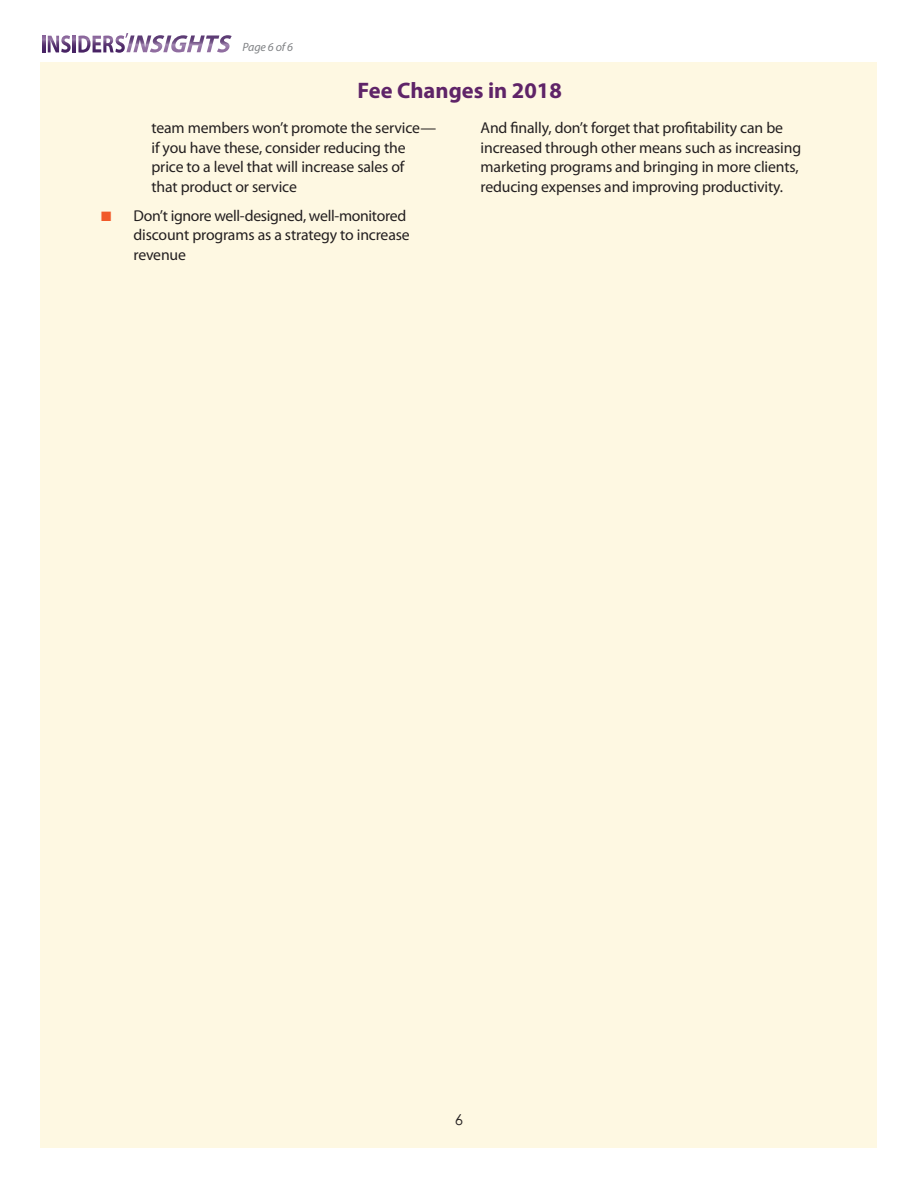
<style>
.page{position:relative;width:918px;height:1188px;background:#fff}
.page>*{position:absolute;margin:0;border:0;box-sizing:border-box;transform-origin:0 0}
.t1{font:700 22.5px "Myriad Pro";color:#5f2468}
.t2{font:15.75px/19.5px "Myriad Pro";letter-spacing:-.01em;color:#231f20}
.t3{font:15px "Century Gothic";color:#231f20}
.t4{font:italic 12px "Myriad Pro";letter-spacing:-.01em;color:#808285}
.s1{color:#f15929}
</style>
<div class="page">
<div style="left:40px;top:62px;width:838px;height:1086px;background:#fef8e2"></div>
<svg style="left:42px;top:36px;width:3px;height:16px"></svg>
<svg style="left:48px;top:35px;width:23px;height:18px"></svg>
<svg style="left:73px;top:36px;width:3px;height:16px"></svg>
<svg style="left:78px;top:33px;width:154px;height:20px"></svg>
<p class="t4" style="left:243px;top:40px;width:52px">Page 6 of 6</p>
<h1 class="t1" style="left:358px;top:76px;width:206px">Fee Changes in 2018</h1>
<p class="t2" style="left:151px;top:118px;width:286px">team members won’t promote the service— if you have these, consider reducing the price to a level that will increase sales of<br>that product or service</p>
<p class="t2" style="left:134px;top:205px;width:278px;text-indent:-32px"><span class="s1">■</span> Don’t ignore well-designed, well-monitored discount programs as a strategy to increase revenue</p>
<p class="t2" style="left:481px;top:118px;width:322px">And finally, don’t forget that profitability can be increased through other means such as increasing marketing programs and bringing in more clients, reducing expenses and improving productivity.</p>
<p class="t3" style="left:455px;top:1110px;width:10px">6</p>
</div>
